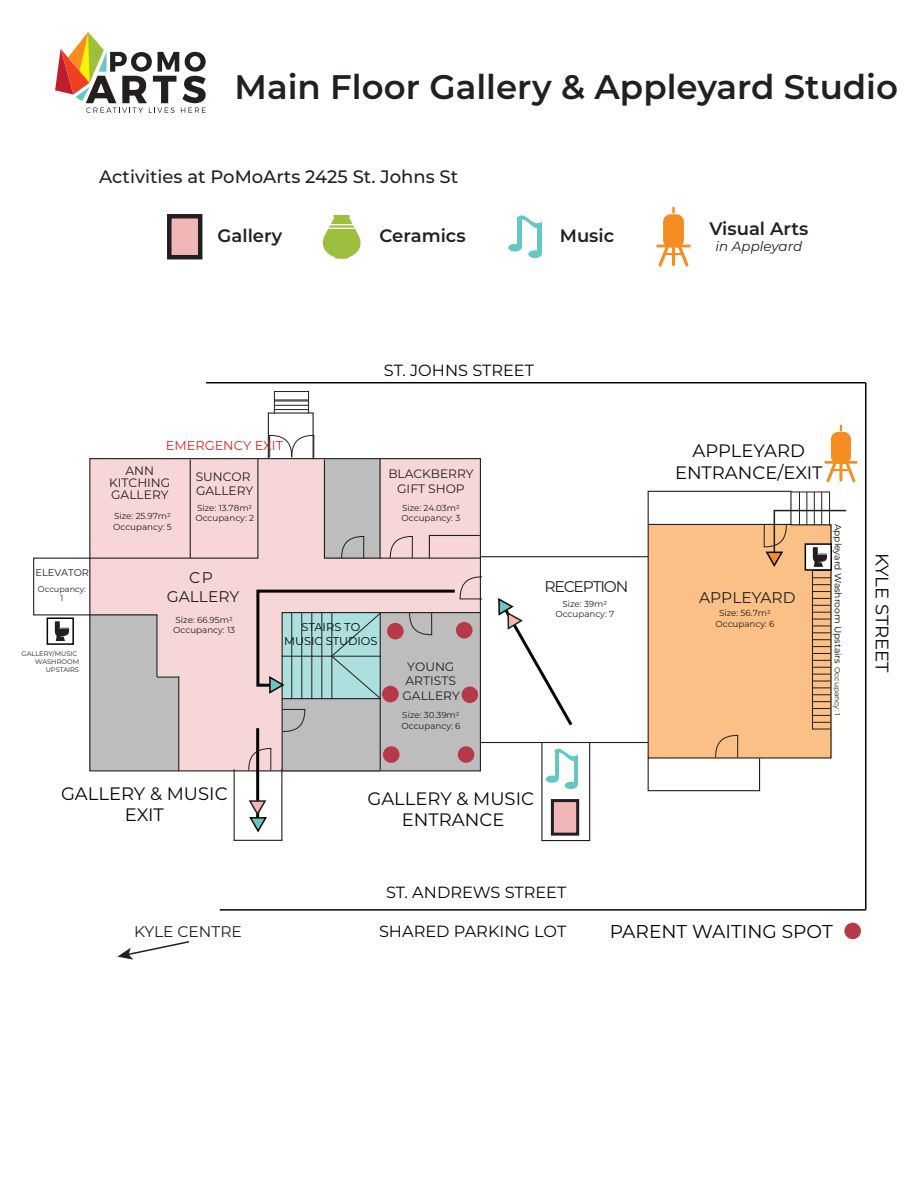
<style>
.page{position:relative;width:918px;height:1188px;background:#fff}
.page>*{position:absolute;margin:0;border:0;box-sizing:border-box;transform-origin:0 0}
.t1{font:600 34.05px "Montserrat";color:#231f20}
.t2{font:18.6px "Montserrat";color:#050504}
.t3{font:18px/21.6px "Montserrat";color:#050504;text-align:center}
.t4{font:500 18px "Montserrat";color:#231f20}
.t5{font:600 18px "Montserrat";color:#231f20}
.t6{font:16.2px "Montserrat";color:#050504}
.t7{font:15.45px/18.6px "Montserrat";color:#211e1e;text-align:center}
.t8{font:15.45px "Montserrat";color:#231f20}
.t9{font:15.45px "Montserrat";letter-spacing:-.075em;color:#211e1e}
.t10{font:italic 13.5px "Montserrat";color:#231f20}
.t11{font:12.9px "Montserrat";color:#eb1f27}
.t12{font:12.15px/11.7px "Montserrat";color:#211e1e;text-align:center}
.t13{font:11.4px/13.6px "Montserrat";color:#050504;text-align:center}
.t14{font:9.75px "Montserrat";color:#211e1e}
.t15{font:9.15px "Montserrat";color:#050504}
.t16{font:8.7px/10.5px "Montserrat";color:#211e1e}
.t17{font:8.1px/9.8px "Montserrat";color:#211e1e;text-align:center}
.t18{font:7.5px "Montserrat";color:#211e1e}
.t19{font:6.6px/7.9px "Montserrat";color:#231f20;text-align:right}
</style>
<div class="page">
<hr style="left:206px;top:382px;width:660px;height:1px;background:#050504">
<hr style="left:865px;top:383px;width:2px;height:527px;background:#050504">
<div style="left:831px;top:432px;width:20px;height:32px;background:#f68d23;border-radius:7px"></div>
<hr style="left:824px;top:461px;width:34px;height:3px;background:#f68d23">
<svg style="left:840px;top:425px;width:2px;height:6px"></svg>
<svg style="left:826px;top:460px;width:30px;height:22px"></svg>
<div style="left:546px;top:776px;width:13px;height:7px;background:#65c7c5;border-radius:50%"></div>
<hr style="left:555px;top:750px;width:4px;height:29px;background:#65c7c5">
<div style="left:565px;top:782px;width:12px;height:7px;background:#65c7c5;border-radius:50%"></div>
<hr style="left:574px;top:756px;width:3px;height:29px;background:#65c7c5">
<svg style="left:554px;top:748px;width:24px;height:19px"></svg>
<div style="left:551px;top:799px;width:28px;height:37px;background:#f0b6b6;border:3px solid #231f20"></div>
<div style="left:179px;top:460px;width:300px;height:309px;background:#f6d6d6"></div>
<svg style="left:33px;top:458px;width:226px;height:220px"></svg>
<hr style="left:190px;top:459px;width:1px;height:99px;background:#211e1e">
<svg style="left:647px;top:490px;width:185px;height:269px;background:#f6c28f"></svg>
<div style="left:648px;top:757px;width:112px;height:34px;border:1px solid #211e1e"></div>
<hr style="left:648px;top:524px;width:143px;height:1px;background:#211e1e">
<hr style="left:481px;top:556px;width:167px;height:1px;background:#211e1e">
<hr style="left:480px;top:742px;width:169px;height:1px;background:#211e1e">
<div style="left:541px;top:742px;width:49px;height:99px;border:1px solid #211e1e"></div>
<svg style="left:715px;top:735px;width:23px;height:23px"></svg>
<svg style="left:267px;top:412px;width:47px;height:48px"></svg>
<svg style="left:323px;top:458px;width:159px;height:102px;background:#d7c3c3"></svg>
<div style="left:812px;top:570px;width:19px;height:159px;border:1px solid #211e1e"></div>
<svg style="left:812px;top:722px;width:19px;height:1px"></svg>
<svg style="left:812px;top:715px;width:19px;height:1px"></svg>
<svg style="left:812px;top:708px;width:19px;height:1px"></svg>
<svg style="left:812px;top:701px;width:19px;height:1px"></svg>
<svg style="left:812px;top:688px;width:19px;height:7px"></svg>
<svg style="left:812px;top:681px;width:19px;height:1px"></svg>
<svg style="left:812px;top:674px;width:19px;height:1px"></svg>
<svg style="left:812px;top:667px;width:19px;height:1px"></svg>
<svg style="left:812px;top:660px;width:19px;height:1px"></svg>
<svg style="left:812px;top:653px;width:19px;height:1px"></svg>
<svg style="left:812px;top:646px;width:19px;height:1px"></svg>
<svg style="left:812px;top:633px;width:19px;height:7px"></svg>
<svg style="left:812px;top:626px;width:19px;height:1px"></svg>
<svg style="left:812px;top:619px;width:19px;height:1px"></svg>
<svg style="left:812px;top:612px;width:19px;height:1px"></svg>
<svg style="left:812px;top:605px;width:19px;height:1px"></svg>
<svg style="left:812px;top:598px;width:19px;height:1px"></svg>
<svg style="left:812px;top:591px;width:19px;height:1px"></svg>
<svg style="left:812px;top:584px;width:19px;height:1px"></svg>
<svg style="left:812px;top:577px;width:19px;height:1px"></svg>
<div style="left:274px;top:391px;width:35px;height:23px;border:1px solid #211e1e"></div>
<hr style="left:274px;top:400px;width:35px;height:1px;background:#211e1e">
<hr style="left:274px;top:401px;width:35px;height:1px;background:#211e1e">
<hr style="left:274px;top:405px;width:35px;height:1px;background:#211e1e">
<hr style="left:274px;top:409px;width:35px;height:1px;background:#211e1e">
<hr style="left:256px;top:728px;width:3px;height:96px;background:#050504">
<svg style="left:248px;top:800px;width:19px;height:33px"></svg>
<svg style="left:498px;top:598px;width:75px;height:128px"></svg>
<svg style="left:248px;top:576px;width:235px;height:196px;background:#bebebe"></svg>
<svg style="left:55px;top:32px;width:151px;height:81px"></svg>
<div style="left:663px;top:214px;width:21px;height:33px;background:#f68d23;border-radius:7px"></div>
<hr style="left:656px;top:245px;width:35px;height:2px;background:#f68d23">
<svg style="left:672px;top:207px;width:3px;height:7px"></svg>
<svg style="left:658px;top:244px;width:31px;height:23px"></svg>
<div style="left:508px;top:244px;width:14px;height:8px;background:#65c7c5;border-radius:50%"></div>
<hr style="left:518px;top:217px;width:4px;height:31px;background:#65c7c5">
<div style="left:528px;top:250px;width:14px;height:8px;background:#65c7c5;border-radius:50%"></div>
<hr style="left:538px;top:224px;width:4px;height:30px;background:#65c7c5">
<svg style="left:517px;top:215px;width:25px;height:19px"></svg>
<svg style="left:322px;top:215px;width:39px;height:44px"></svg>
<div style="left:167px;top:214px;width:35px;height:45px;background:#f0b6b6;border:4px solid #231f20"></div>
<div style="left:387px;top:623px;width:17px;height:16px;background:#b63949;border-radius:50%"></div>
<div style="left:456px;top:622px;width:16px;height:17px;background:#b63949;border-radius:50%"></div>
<div style="left:462px;top:686px;width:16px;height:17px;background:#b63949;border-radius:50%"></div>
<div style="left:382px;top:686px;width:17px;height:16px;background:#b63949;border-radius:50%"></div>
<div style="left:383px;top:746px;width:17px;height:17px;background:#b63949;border-radius:50%"></div>
<div style="left:458px;top:746px;width:16px;height:17px;background:#b63949;border-radius:50%"></div>
<div style="left:844px;top:923px;width:17px;height:16px;background:#b63949;border-radius:50%"></div>
<hr style="left:220px;top:909px;width:646px;height:2px;background:#050504">
<svg style="left:117px;top:941px;width:73px;height:19px"></svg>
<div style="left:805px;top:543px;width:27px;height:28px;background:#fff;border:2px solid #050504"></div>
<svg style="left:764px;top:491px;width:83px;height:76px"></svg>
<div style="left:47px;top:617px;width:27px;height:28px;background:#fff;border:2px solid #050504"></div>
<svg style="left:54px;top:621px;width:15px;height:20px"></svg>
<div style="left:89px;top:677px;width:90px;height:94px;background:#bdbdbd"></div>
<h1 class="t1" style="left:235px;top:62px;width:665px">Main Floor Gallery &amp; Appleyard Studio</h1>
<h3 class="t4" style="left:99px;top:164px;width:361px">Activities at PoMoArts 2425 St. Johns St</h3>
<h3 class="t5" style="left:218px;top:223px;width:66px">Gallery</h3>
<h3 class="t5" style="left:380px;top:223px;width:88px">Ceramics</h3>
<h3 class="t5" style="left:560px;top:223px;width:56px">Music</h3>
<h3 class="t5" style="left:709px;top:215px;width:100px">Visual Arts</h3>
<h3 class="t10" style="left:716px;top:237px;width:88px">in Appleyard</h3>
<h3 class="t11" style="left:166px;top:436px;width:119px">EMERGENCY EXIT</h3>
<h3 class="t6" style="left:384px;top:360px;width:152px">ST. JOHNS STREET</h3>
<h3 class="t12" style="left:109px;top:465px;width:63px">ANN<br>KITCHING<br>GALLERY</h3>
<h3 class="t12" style="left:196px;top:470px;width:59px;line-height:13.6px;text-align:left">SUNCOR<br>GALLERY</h3>
<h3 class="t12" style="left:388px;top:466px;width:87px;line-height:14.7px">BLACKBERRY<br>GIFT SHOP</h3>
<p class="t16" style="left:197px;top:502px;width:57px">Size: 13.78m2</p>
<p class="t14" style="left:36px;top:566px;width:55px">ELEVATOR</p>
<p class="t17" style="left:38px;top:584px;width:50px">Occupancy:<br>1</p>
<p class="t19" style="left:22px;top:649px;width:59px">GALLERY/MUSIC<br>WASHROOM<br>UPSTAIRS</p>
<p class="t16" style="left:114px;top:511px;width:58px">Size: 25.97m2</p>
<p class="t16" style="left:195px;top:512px;width:60px">Occupancy: 2</p>
<p class="t16" style="left:113px;top:521px;width:60px">Occupancy: 5</p>
<h3 class="t7" style="left:167px;top:568px;width:74px">C P<br>GALLERY</h3>
<p class="t16" style="left:173px;top:614px;width:63px">Size: 66.95m2<br>Occupancy: 13</p>
<h3 class="t3" style="left:61px;top:782px;width:168px">GALLERY &amp; MUSIC<br>EXIT</h3>
<p class="t16" style="left:402px;top:502px;width:60px">Size: 24.03m2<br>Occupancy: 3</p>
<h3 class="t13" style="left:284px;top:620px;width:95px">STAIRS TO<br>MUSIC STUDIOS</h3>
<h3 class="t12" style="left:403px;top:659px;width:59px;line-height:14.5px">YOUNG<br>ARTISTS<br>GALLERY</h3>
<p class="t16" style="left:401px;top:709px;width:61px">Size: 30.39m2<br>Occupancy: 6</p>
<h3 class="t9" style="left:545px;top:576px;width:85px">RECEPTION</h3>
<p class="t16" style="left:555px;top:598px;width:60px;text-align:center">Size: 39m2<br>Occupancy: 7</p>
<h3 class="t3" style="left:368px;top:787px;width:168px">GALLERY &amp; MUSIC<br>ENTRANCE</h3>
<h3 class="t6" style="left:386px;top:881px;width:182px">ST. ANDREWS STREET</h3>
<h3 class="t3" style="left:675px;top:440px;width:149px">APPLEYARD<br>ENTRANCE/EXIT</h3>
<h3 class="t7" style="left:699px;top:587px;width:98px">APPLEYARD</h3>
<p class="t16" style="left:715px;top:607px;width:61px;text-align:center">Size: 56.7m2<br>Occupancy: 6</p>
<p class="t15" style="left:844px;top:524px;width:142px;rotate:90deg">Appleyard Washroom Upstairs</p>
<p class="t18" style="left:843px;top:667px;width:50px;rotate:90deg">Occupancy: 1</p>
<h3 class="t8" style="left:134px;top:921px;width:109px">KYLE CENTRE</h3>
<h3 class="t6" style="left:379px;top:920px;width:189px">SHARED PARKING LOT</h3>
<h2 class="t2" style="left:610px;top:919px;width:224px">PARENT WAITING SPOT</h2>
<h3 class="t3" style="left:894px;top:553px;width:121px;rotate:90deg">KYLE STREET</h3>
</div>
